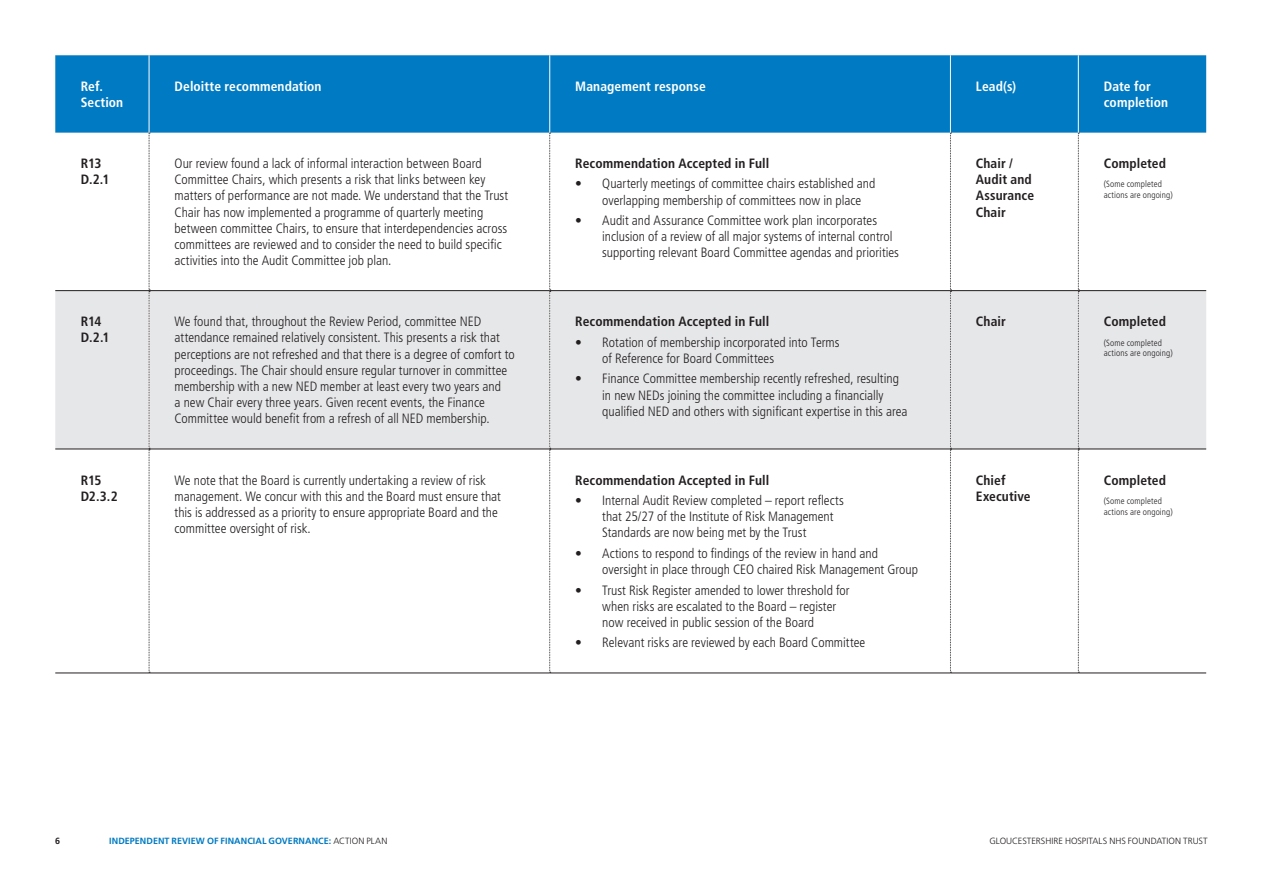
<style>
.page{position:relative;width:1263px;height:893px;background:#fff}
.page>*{position:absolute;margin:0;border:0;box-sizing:border-box;transform-origin:0 0}
.t1{font:300 condensed 13.5px/16.2px "Frutiger LT Std";color:#231f20}
.t2{font:700 condensed 13.5px/16.2px "Frutiger LT Std";letter-spacing:.005em;color:#231f20}
.t3{font:700 condensed 13.5px/16.2px "Frutiger LT Std";letter-spacing:.01em;color:#fff}
.t4{font:300 condensed 9px/10.8px "Frutiger LT Std";letter-spacing:.015em;color:#231f20}
.t5{font:700 9px "Frutiger LT Std";letter-spacing:.005em;color:#007ac2}
.t6{font:300 9px "Frutiger LT Std";letter-spacing:.005em;color:#231f20}
.t7{font:700 9px "Frutiger LT Std";color:#231f20}
.s1{font-weight:300;color:#231f20}
</style>
<div class="page">
<div style="left:55px;top:55px;width:1151px;height:78px;background:#007ac2"></div>
<div style="left:55px;top:291px;width:1151px;height:158px;background:#e6e7e9"></div>
<svg style="left:149px;top:133px;width:1px;height:540px"></svg>
<svg style="left:549px;top:133px;width:2px;height:540px"></svg>
<svg style="left:950px;top:133px;width:1px;height:540px"></svg>
<svg style="left:1078px;top:133px;width:1px;height:540px"></svg>
<hr style="left:55px;top:290px;width:94px;height:1px;background:#231f20">
<hr style="left:149px;top:290px;width:401px;height:1px;background:#231f20">
<hr style="left:550px;top:290px;width:400px;height:1px;background:#231f20">
<hr style="left:950px;top:290px;width:128px;height:1px;background:#231f20">
<hr style="left:1078px;top:290px;width:128px;height:1px;background:#231f20">
<hr style="left:55px;top:449px;width:94px;height:1px;background:#231f20">
<hr style="left:149px;top:449px;width:401px;height:1px;background:#231f20">
<hr style="left:550px;top:449px;width:400px;height:1px;background:#231f20">
<hr style="left:950px;top:449px;width:128px;height:1px;background:#231f20">
<hr style="left:1078px;top:449px;width:128px;height:1px;background:#231f20">
<hr style="left:55px;top:673px;width:94px;height:1px;background:#231f20">
<hr style="left:149px;top:673px;width:401px;height:1px;background:#231f20">
<hr style="left:550px;top:673px;width:400px;height:1px;background:#231f20">
<hr style="left:950px;top:673px;width:128px;height:1px;background:#231f20">
<hr style="left:1078px;top:673px;width:128px;height:1px;background:#231f20">
<hr style="left:149px;top:55px;width:1px;height:78px;background:#fff">
<hr style="left:549px;top:55px;width:1px;height:78px;background:#fff">
<hr style="left:950px;top:55px;width:1px;height:78px;background:#fff">
<hr style="left:1078px;top:55px;width:1px;height:78px;background:#fff">
<p class="t3" style="left:81px;top:78px;width:44px">Ref.<br>Section</p>
<p class="t3" style="left:175px;top:78px;width:149px">Deloitte recommendation</p>
<p class="t3" style="left:575px;top:78px;width:132px">Management response</p>
<p class="t3" style="left:976px;top:78px;width:42px">Lead(s)</p>
<p class="t3" style="left:1104px;top:78px;width:66px">Date for completion</p>
<p class="t2" style="left:81px;top:155px;width:30px">R13<br>D.2.1</p>
<p class="t1" style="left:175px;top:155px;width:335px">Our review found a lack of informal interaction between Board Committee Chairs, which presents a risk that links between key matters of performance are not made. We understand that the Trust Chair has now implemented a programme of quarterly meeting between committee Chairs, to ensure that interdependencies across committees are reviewed and to consider the need to build specific activities into the Audit Committee job plan.</p>
<p class="t2" style="left:575px;top:155px;width:195px">Recommendation Accepted in Full</p>
<p class="t1" style="left:602px;top:176px;width:274px;text-indent:-27px">• Quarterly meetings of committee chairs established and overlapping membership of committees now in place</p>
<p class="t1" style="left:602px;top:212px;width:298px;text-indent:-27px">• Audit and Assurance Committee work plan incorporates inclusion of a review of all major systems of internal control supporting relevant Board Committee agendas and priorities</p>
<p class="t2" style="left:81px;top:313px;width:30px">R14<br>D.2.1</p>
<p class="t1" style="left:175px;top:314px;width:342px">We found that, throughout the Review Period, committee NED attendance remained relatively consistent. This presents a risk that perceptions are not refreshed and that there is a degree of comfort to proceedings. The Chair should ensure regular turnover in committee membership with a new NED member at least every two years and<br>a new Chair every three years. Given recent events, the Finance Committee would benefit from a refresh of all NED membership.</p>
<p class="t2" style="left:575px;top:313px;width:195px">Recommendation Accepted in Full</p>
<p class="t1" style="left:602px;top:334px;width:239px;text-indent:-27px">• Rotation of membership incorporated into Terms of Reference for Board Committees</p>
<p class="t1" style="left:602px;top:371px;width:307px;text-indent:-27px">• Finance Committee membership recently refreshed, resulting in new NEDs joining the committee including a financially qualified NED and others with significant expertise in this area</p>
<p class="t2" style="left:81px;top:472px;width:38px">R15<br>D2.3.2</p>
<p class="t1" style="left:175px;top:472px;width:328px">We note that the Board is currently undertaking a review of risk management. We concur with this and the Board must ensure that this is addressed as a priority to ensure appropriate Board and the committee oversight of risk.</p>
<p class="t2" style="left:575px;top:472px;width:195px">Recommendation Accepted in Full</p>
<p class="t1" style="left:602px;top:492px;width:243px;text-indent:-27px">• Internal Audit Review completed – report reflects that 25/27 of the Institute of Risk Management<br>Standards are now being met by the Trust</p>
<p class="t1" style="left:602px;top:545px;width:317px;text-indent:-27px">• Actions to respond to findings of the review in hand and oversight in place through CEO chaired Risk Management Group</p>
<p class="t1" style="left:602px;top:582px;width:249px;text-indent:-27px">• Trust Risk Register amended to lower threshold for when risks are escalated to the Board – register now received in public session of the Board</p>
<p class="t1" style="left:575px;top:635px;width:292px">• Relevant risks are reviewed by each Board Committee</p>
<p class="t2" style="left:976px;top:155px;width:60px">Chair /<br>Audit and<br>Assurance<br>Chair</p>
<p class="t2" style="left:1104px;top:155px;width:64px">Completed</p>
<p class="t4" style="left:1104px;top:179px;width:71px">(Some completed actions are ongoing)</p>
<p class="t2" style="left:976px;top:313px;width:31px">Chair</p>
<p class="t2" style="left:1104px;top:313px;width:64px">Completed</p>
<p class="t4" style="left:1104px;top:337px;width:71px">(Some completed actions are ongoing)</p>
<p class="t2" style="left:976px;top:472px;width:56px">Chief<br>Executive</p>
<p class="t2" style="left:1104px;top:472px;width:64px">Completed</p>
<p class="t4" style="left:1104px;top:496px;width:71px">(Some completed actions are ongoing)</p>
<p class="t7" style="left:55px;top:836px;width:7px">6</p>
<p class="t5" style="left:109px;top:836px;width:280px">INDEPENDENT REVIEW OF FINANCIAL GOVERNANCE: <span class="s1">ACTION PLAN</span></p>
<p class="t6" style="left:989px;top:836px;width:220px">GLOUCESTERSHIRE HOSPITALS NHS FOUNDATION TRUST</p>
</div>
